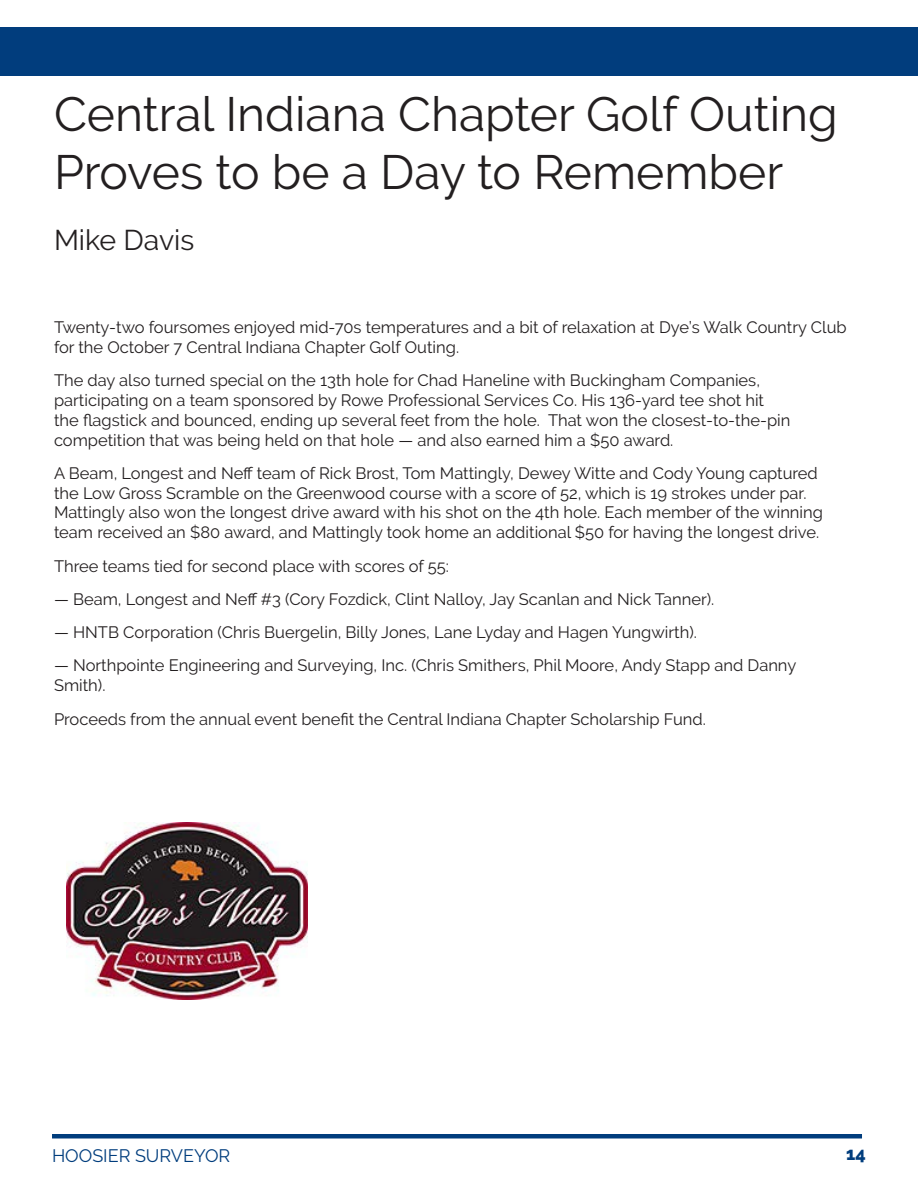
<style>
.page{position:relative;width:918px;height:1188px;background:#fff}
.page>*{position:absolute;margin:0;border:0;box-sizing:border-box;transform-origin:0 0}
.t1{font:48px "Raleway";color:#231f20}
.t2{font:28.5px "Raleway";color:#231f20}
.t3{font:18px "Raleway";color:#013d7d}
.t4{font:800 18px "Raleway";color:#013d7d}
.t5{font:16.5px/19.8px "Raleway";color:#231f20}
</style>
<div class="page">
<hr style="left:52px;top:1134px;width:810px;height:4px;background:#013d7d">
<div style="left:0;top:27px;width:918px;height:48px;background:#013d7d"></div>
<img style="left:67px;top:823px;width:240px;height:177px">
<p class="t1" style="left:54px;top:86px;width:785px">Central Indiana Chapter Golf Outing</p>
<p class="t1" style="left:54px;top:144px;width:731px">Proves to be a Day to Remember</p>
<p class="t2" style="left:54px;top:223px;width:142px">Mike Davis</p>
<p class="t5" style="left:54px;top:317px;width:794px">Twenty-two foursomes enjoyed mid-70s temperatures and a bit of relaxation at Dye’s Walk Country Club for the October 7 Central Indiana Chapter Golf Outing.</p>
<p class="t5" style="left:54px;top:370px;width:738px">The day also turned special on the 13th hole for Chad Haneline with Buckingham Companies, participating on a team sponsored by Rowe Professional Services Co. His 136-yard tee shot hit the flagstick and bounced, ending up several feet from the hole. That won the closest-to-the-pin competition that was being held on that hole — and also earned him a $50 award.</p>
<p class="t5" style="left:54px;top:463px;width:771px">A Beam, Longest and Neff team of Rick Brost, Tom Mattingly, Dewey Witte and Cody Young captured the Low Gross Scramble on the Greenwood course with a score of 52, which is 19 strokes under par.<br>Mattingly also won the longest drive award with his shot on the 4th hole. Each member of the winning team received an $80 award, and Mattingly took home an additional $50 for having the longest drive.</p>
<p class="t5" style="left:54px;top:556px;width:396px">Three teams tied for second place with scores of 55:</p>
<p class="t5" style="left:54px;top:589px;width:662px">— Beam, Longest and Neff #3 (Cory Fozdick, Clint Nalloy, Jay Scanlan and Nick Tanner).</p>
<p class="t5" style="left:54px;top:622px;width:644px">— HNTB Corporation (Chris Buergelin, Billy Jones, Lane Lyday and Hagen Yungwirth).</p>
<p class="t5" style="left:54px;top:656px;width:744px">— Northpointe Engineering and Surveying, Inc. (Chris Smithers, Phil Moore, Andy Stapp and Danny<br>Smith).</p>
<p class="t5" style="left:54px;top:709px;width:653px">Proceeds from the annual event benefit the Central Indiana Chapter Scholarship Fund.</p>
<p class="t3" style="left:52px;top:1145px;width:180px">HOOSIER SURVEYOR</p>
<p class="t4" style="left:846px;top:1143px;width:21px">14</p>
</div>
